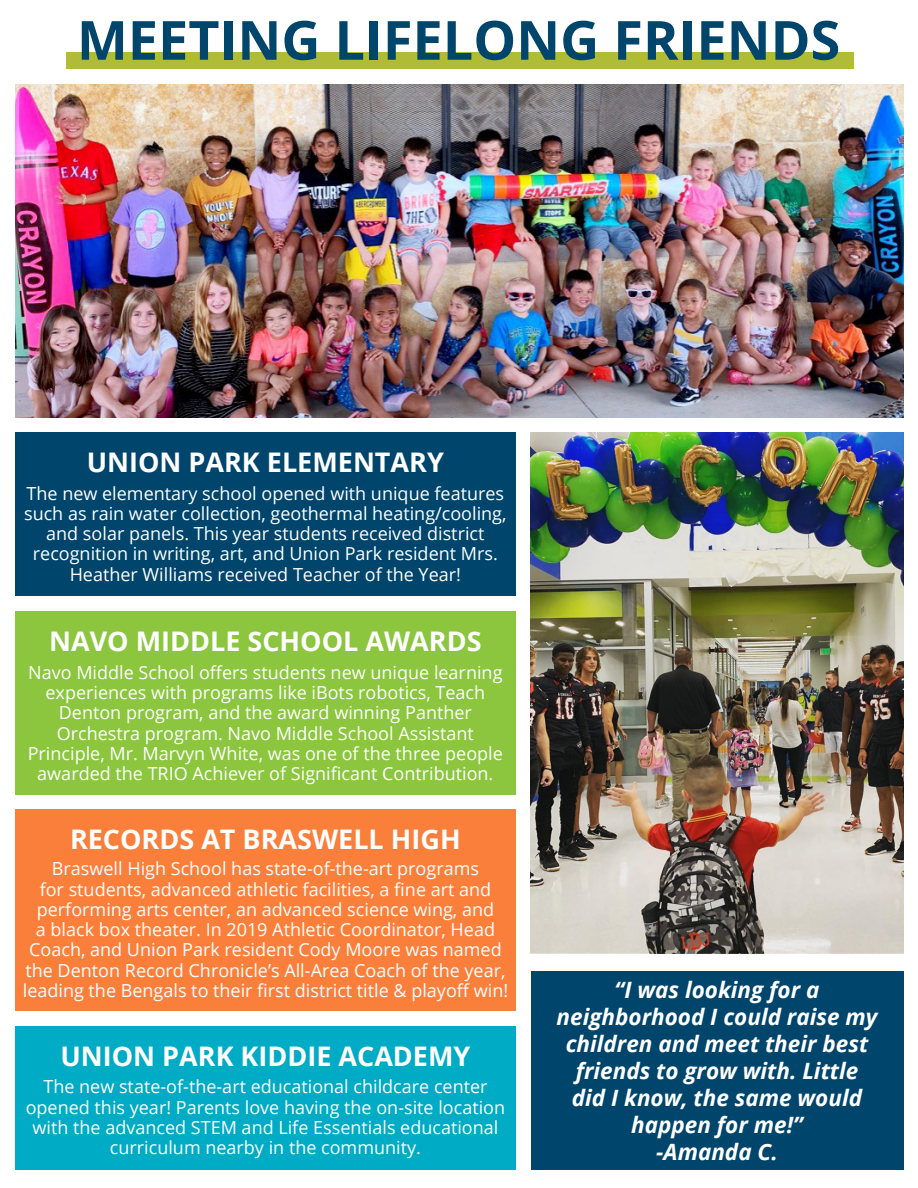
<style>
.page{position:relative;width:918px;height:1188px;background:#fff}
.page>*{position:absolute;margin:0;border:0;box-sizing:border-box;transform-origin:0 0}
.t1{font:700 54px "Open Sans";color:#00456b}
.t2{font:700 27px "Open Sans";color:#fff}
.t3{font:italic 700 22.5px/27px "Open Sans";color:#fff;text-align:center}
.t4{font:18px/20.2px "Open Sans";color:#fff;text-align:center}
</style>
<div class="page">
<div style="left:15px;top:1026px;width:501px;height:144px;background:#00abc5"></div>
<div style="left:15px;top:432px;width:501px;height:164px;background:#00456b"></div>
<div style="left:15px;top:611px;width:501px;height:184px;background:#8bc63e"></div>
<div style="left:15px;top:809px;width:501px;height:202px;background:#fa7f3b"></div>
<div style="left:67px;top:52px;width:787px;height:16px;background:#b0bc36"></div>
<img style="left:15px;top:84px;width:888px;height:333px">
<div style="left:531px;top:971px;width:372px;height:199px;background:#00456b"></div>
<img style="left:531px;top:432px;width:372px;height:522px">
<p class="t1" style="left:77px;top:2px;width:765px">MEETING LIFELONG FRIENDS</p>
<p class="t2" style="left:87px;top:443px;width:359px">UNION PARK ELEMENTARY</p>
<p class="t4" style="left:24px;top:482px;width:484px">The new elementary school opened with unique features such as rain water collection, geothermal heating/cooling, and solar panels. This year students received district recognition in writing, art, and Union Park resident Mrs.<br>Heather Williams received Teacher of the Year!</p>
<p class="t2" style="left:49px;top:622px;width:434px">NAVO MIDDLE SCHOOL AWARDS</p>
<p class="t4" style="left:28px;top:662px;width:477px">Navo Middle School offers students new unique learning experiences with programs like iBots robotics, Teach Denton program, and the award winning Panther Orchestra program. Navo Middle School Assistant Principle, Mr. Marvyn White, was one of the three people awarded the TRIO Achiever of Significant Contribution.</p>
<p class="t2" style="left:70px;top:820px;width:392px">RECORDS AT BRASWELL HIGH</p>
<p class="t4" style="left:23px;top:858px;width:487px">Braswell High School has state-of-the-art programs<br>for students, advanced athletic facilities, a fine art and performing arts center, an advanced science wing, and<br>a black box theater. In 2019 Athletic Coordinator, Head Coach, and Union Park resident Cody Moore was named the Denton Record Chronicle’s All-Area Coach of the year, leading the Bengals to their first district title &amp; playoff win!</p>
<p class="t2" style="left:61px;top:1037px;width:411px">UNION PARK KIDDIE ACADEMY</p>
<p class="t4" style="left:26px;top:1076px;width:481px">The new state-of-the-art educational childcare center opened this year! Parents love having the on-site location with the advanced STEM and Life Essentials educational curriculum nearby in the community.</p>
<p class="t3" style="left:557px;top:976px;width:322px">“I was looking for a neighborhood I could raise my children and meet their best friends to grow with. Little did I know, the same would happen for me!”</p>
<p class="t3" style="left:656px;top:1138px;width:123px">-Amanda C.</p>
</div>
